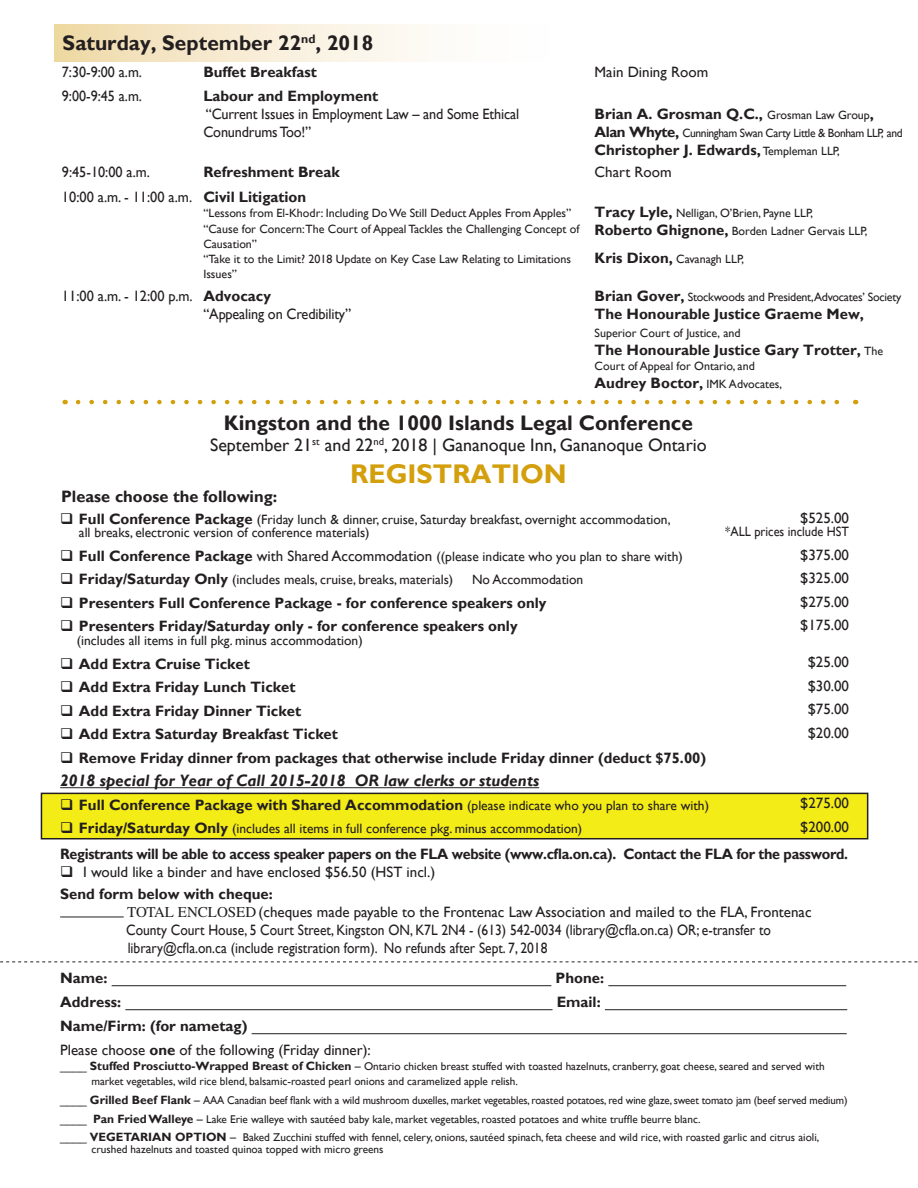
<style>
.page{position:relative;width:918px;height:1188px;background:#fff}
.page>*{position:absolute;margin:0;border:0;box-sizing:border-box;transform-origin:0 0}
.t1{font:700 27px "Gill Sans";color:#d49f0c}
.t2{font:700 21px "Gill Sans";color:#231f20}
.t3{font:18px "Gill Sans";color:#231f20}
.t4{font:italic 700 16.5px "Gill Sans";color:#231f20}
.t5{font:700 16.5px "Gill Sans";color:#231f20}
.t6{font:700 15px "Gill Sans";color:#231f20}
.t7{font:15px/18px "Gill Sans";color:#231f20}
.t8{font:700 15px "Gill Sans";letter-spacing:-.02em;color:#231f20;scale:.96 1}
.t9{font:15px/18px "Gill Sans";color:#231f20;scale:.95 1}
.t10{font:15px "Gill Sans";color:#231f20;scale:.96 1}
.t11{font:15px "Gill Sans";color:#231f20;scale:.94 1}
.t12{font:13.5px/13.5px "Gill Sans";color:#231f20}
.t13{font:13.5px "Gill Sans";color:#231f20;scale:.92 1}
.t14{font:12px/15px "Gill Sans";color:#231f20}
.t15{font:12px "Gill Sans";letter-spacing:-.02em;color:#231f20}
.t16{font:12px "Gill Sans";letter-spacing:-.03em;color:#231f20;scale:.96 1}
.t17{font:11.25px/15px "Gill Sans";color:#231f20}
.t18{font:11.25px "Gill Sans";color:#231f20;scale:.96 1}
.s1{font-weight:400;font-size:12px}
.s2{font-weight:700;font-size:15px}
.s3{font-size:15px}
.s4{font-weight:400;font-size:13.5px}
.s5{font-family:"Times"}
.s6{font-weight:700}
.s7{font-size:12px}
.s8{font-weight:700;font-size:12px}
</style>
<div class="page">
<div style="left:41px;top:793px;width:827px;height:46px;background:#f4ec17"></div>
<div style="left:41px;top:793px;width:827px;height:46px;border:2px solid #231f20"></div>
<div style="left:54px;top:25px;width:514px;height:37px;background:linear-gradient(to right,#f0dcae,#fff)"></div>
<hr style="left:60px;top:787px;width:479px;height:1px;background:#231f20">
<hr style="left:60px;top:917px;width:64px;height:1px;background:#231f20">
<hr style="left:112px;top:985px;width:439px;height:1px;background:#231f20">
<hr style="left:608px;top:985px;width:238px;height:1px;background:#231f20">
<hr style="left:125px;top:1009px;width:428px;height:1px;background:#231f20">
<hr style="left:605px;top:1009px;width:242px;height:1px;background:#231f20">
<hr style="left:252px;top:1033px;width:595px;height:1px;background:#231f20">
<svg style="left:78px;top:400px;width:761px;height:4px"></svg>
<svg style="left:0;top:962px;width:918px;height:1px"></svg>
<p class="t2" style="left:63px;top:31px;width:312px">Saturday, September 22<sup>nd</sup>, 2018</p>
<p class="t11" style="left:62px;top:63px;width:87px">7:30-9:00 a.m.</p>
<p class="t6" style="left:203px;top:63px;width:115px">Buffet Breakfast</p>
<p class="t7" style="left:595px;top:63px;width:115px">Main Dining Room</p>
<p class="t11" style="left:62px;top:87px;width:87px">9:00-9:45 a.m.</p>
<p class="t6" style="left:203px;top:87px;width:176px">Labour and Employment</p>
<p class="t9" style="left:203px;top:105px;width:334px">“Current Issues in Employment Law – and Some Ethical<br>Conundrums Too!”</p>
<p class="t6" style="left:595px;top:105px;width:281px">Brian A. Grosman Q.C., <span class="s1">Grosman Law Group</span>,</p>
<p class="t16" style="left:595px;top:126px;width:323px"><span class="s2">Alan Whyte,</span> Cunningham Swan Carty Little &amp; Bonham LLP, and</p>
<p class="t6" style="left:595px;top:141px;width:247px">Christopher J. Edwards, <span class="s1">Templeman LLP,</span></p>
<p class="t9" style="left:62px;top:163px;width:94px">9:45-10:00 a.m.</p>
<p class="t6" style="left:203px;top:163px;width:138px">Refreshment Break</p>
<p class="t7" style="left:595px;top:163px;width:79px">Chart Room</p>
<p class="t10" style="left:62px;top:188px;width:137px">10:00 a.m. - 11:00 a.m.</p>
<p class="t6" style="left:203px;top:188px;width:104px">Civil Litigation</p>
<p class="t14" style="left:203px;top:206px;width:369px">“Lessons from El-Khodr: Including Do We Still Deduct Apples From Apples”</p>
<p class="t14" style="left:203px;top:222px;width:378px">“Cause for Concern:The Court of Appeal Tackles the Challenging Concept of<br>Causation”</p>
<p class="t14" style="left:203px;top:252px;width:369px">“Take it to the Limit? 2018 Update on Key Case Law Relating to Limitations<br>Issues”</p>
<p class="t14" style="left:595px;top:206px;width:220px"><span class="s2">Tracy Lyle,</span> Nelligan, O’Brien, Payne LLP,</p>
<p class="t14" style="left:595px;top:224px;width:274px"><span class="s2">Roberto Ghignone,</span> Borden Ladner Gervais LLP,</p>
<p class="t14" style="left:595px;top:252px;width:151px"><span class="s2">Kris Dixon,</span> Cavanagh LLP,</p>
<p class="t10" style="left:62px;top:287px;width:138px">11:00 a.m. - 12:00 p.m.</p>
<p class="t6" style="left:203px;top:287px;width:69px">Advocacy</p>
<p class="t9" style="left:203px;top:305px;width:157px">“Appealing on Credibility”</p>
<p class="t15" style="left:595px;top:290px;width:308px"><span class="s2">Brian Gover,</span> Stockwoods and President,Advocates’ Society</p>
<p class="t6" style="left:595px;top:305px;width:271px">The Honourable Justice Graeme Mew,</p>
<p class="t14" style="left:595px;top:325px;width:148px">Superior Court of Justice, and</p>
<p class="t6" style="left:595px;top:341px;width:290px">The Honourable Justice Gary Trotter, <span class="s1">The</span></p>
<p class="t14" style="left:595px;top:358px;width:162px">Court of Appeal for Ontario, and</p>
<p class="t6" style="left:595px;top:374px;width:189px">Audrey Boctor, <span class="s1">IMK Advocates,</span></p>
<p class="t2" style="left:224px;top:410px;width:471px">Kingston and the 1000 Islands Legal Conference</p>
<p class="t3" style="left:210px;top:435px;width:498px">September 21<sup>st</sup> and 22<sup>nd</sup>, 2018 | Gananoque Inn, Gananoque Ontario</p>
<p class="t1" style="left:350px;top:458px;width:218px">REGISTRATION</p>
<p class="t5" style="left:61px;top:486px;width:218px">Please choose the following:</p>
<p class="t12" style="left:79px;top:513px;width:593px;text-indent:-19px">❑ <span class="s2">Full Conference Package</span> (Friday lunch &amp; dinner, cruise, Saturday breakfast, overnight accommodation, all breaks, electronic version of conference materials)</p>
<p class="t7" style="left:800px;top:509px;width:50px">$525.00</p>
<p class="t13" style="left:725px;top:524px;width:136px">*ALL prices include HST</p>
<p class="t12" style="left:60px;top:550px;width:624px">❑ <span class="s2">Full Conference Package</span> <span class="s3">with Shared Accommodation</span> ((please indicate who you plan to share with)</p>
<p class="t7" style="left:800px;top:546px;width:50px">$375.00</p>
<p class="t12" style="left:60px;top:573px;width:395px">❑ <span class="s2">Friday/Saturday Only</span> (includes meals, cruise, breaks, materials)</p>
<p class="t12" style="left:472px;top:573px;width:113px">No Accommodation</p>
<p class="t7" style="left:800px;top:569px;width:50px">$325.00</p>
<p class="t6" style="left:60px;top:594px;width:488px">❑ Presenters Full Conference Package - for conference speakers only</p>
<p class="t7" style="left:800px;top:593px;width:50px">$275.00</p>
<p class="t6" style="left:60px;top:618px;width:459px">❑ Presenters Friday/Saturday only - for conference speakers only</p>
<p class="t12" style="left:77px;top:634px;width:287px">(includes all items in full pkg. minus accommodation)</p>
<p class="t7" style="left:800px;top:617px;width:50px">$175.00</p>
<p class="t6" style="left:60px;top:655px;width:191px">❑ Add Extra Cruise Ticket</p>
<p class="t7" style="left:808px;top:654px;width:43px">$25.00</p>
<p class="t6" style="left:60px;top:678px;width:237px">❑ Add Extra Friday Lunch Ticket</p>
<p class="t7" style="left:808px;top:677px;width:43px">$30.00</p>
<p class="t6" style="left:60px;top:702px;width:242px">❑ Add Extra Friday Dinner Ticket</p>
<p class="t7" style="left:808px;top:701px;width:43px">$75.00</p>
<p class="t6" style="left:60px;top:725px;width:279px">❑ Add Extra Saturday Breakfast Ticket</p>
<p class="t7" style="left:808px;top:724px;width:43px">$20.00</p>
<p class="t6" style="left:60px;top:749px;width:647px">❑ Remove Friday dinner from packages that otherwise include Friday dinner (deduct $75.00)</p>
<p class="t4" style="left:60px;top:771px;width:481px">2018 special for Year of Call 2015-2018 OR law clerks or students</p>
<p class="t6" style="left:60px;top:796px;width:650px">❑ Full Conference Package with Shared Accommodation <span class="s4">(please indicate who you plan to share with)</span></p>
<p class="t7" style="left:800px;top:795px;width:50px">$275.00</p>
<p class="t12" style="left:60px;top:822px;width:524px">❑ <span class="s2">Friday/Saturday Only</span> (includes all items in full conference pkg. minus accommodation)</p>
<p class="t7" style="left:800px;top:818px;width:50px">$200.00</p>
<p class="t8" style="left:60px;top:845px;width:822px">Registrants will be able to access speaker papers on the FLA website (www.cfla.on.ca). Contact the FLA for the password.</p>
<p class="t7" style="left:60px;top:863px;width:377px">❑ I would like a binder and have enclosed $56.50 (HST incl.)</p>
<p class="t6" style="left:60px;top:885px;width:214px">Send form below with cheque:</p>
<p class="t7" style="left:126px;top:904px;width:687px"><span class="s5">TOTAL ENCLOSED</span> (cheques made payable to the Frontenac Law Association and mailed to the FLA, Frontenac<br>County Court House, 5 Court Street, Kingston ON, K7L 2N4 - (613) 542-0034 (library@cfla.on.ca) OR; e-transfer to library@cfla.on.ca (include registration form). No refunds after Sept. 7, 2018</p>
<p class="t6" style="left:60px;top:969px;width:49px">Name:</p>
<p class="t6" style="left:556px;top:969px;width:50px">Phone:</p>
<p class="t6" style="left:60px;top:993px;width:63px">Address:</p>
<p class="t6" style="left:557px;top:993px;width:46px">Email:</p>
<p class="t6" style="left:60px;top:1017px;width:189px">Name/Firm: (for nametag)</p>
<p class="t7" style="left:60px;top:1041px;width:312px">Please choose <span class="s6">one</span> of the following (Friday dinner):</p>
<p class="t17" style="left:91px;top:1059px;width:735px;text-indent:-31px"><span class="s7">____</span> <span class="s8">Stuffed Prosciutto-Wrapped Breast of Chicken</span> <span class="s7">–</span> Ontario chicken breast stuffed with toasted hazelnuts, cranberry, goat cheese, seared and served with market vegetables, wild rice blend, balsamic-roasted pearl onions and caramelized apple relish.</p>
<p class="t18" style="left:60px;top:1094px;width:822px"><span class="s7">____</span> <span class="s8">Grilled Beef Flank</span> <span class="s7">–</span> AAA Canadian beef flank with a wild mushroom duxelles, market vegetables, roasted potatoes, red wine glaze, sweet tomato jam (beef served medium)</p>
<p class="t17" style="left:60px;top:1112px;width:642px"><span class="s7">____</span> <span class="s8">Pan Fried Walleye</span> <span class="s7">–</span> Lake Erie walleye with sautéed baby kale, market vegetables, roasted potatoes and white truffle beurre blanc.</p>
<p class="t17" style="left:91px;top:1132px;width:729px;line-height:12px;text-indent:-31px"><span class="s7">____</span> <span class="s8">VEGETARIAN OPTION</span> <span class="s7">–</span> Baked Zucchini stuffed with fennel, celery, onions, sautéed spinach, feta cheese and wild rice, with roasted garlic and citrus aioli, crushed hazelnuts and toasted quinoa topped with micro greens</p>
</div>
